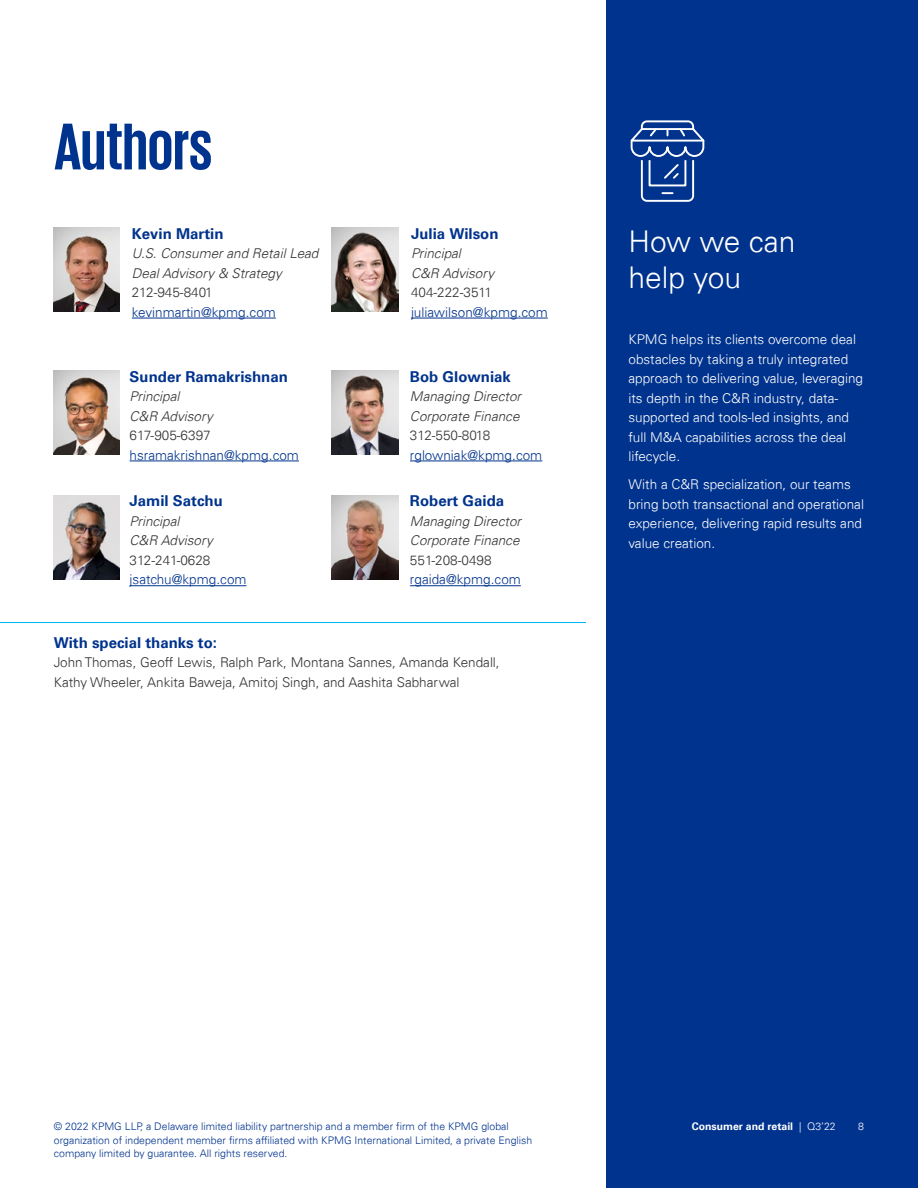
<style>
.page{position:relative;width:918px;height:1188px;background:#fff}
.page>*{position:absolute;margin:0;border:0;box-sizing:border-box;transform-origin:0 0}
.t1{font:700 67.5px "KPMG";letter-spacing:-.005em;color:#00338d}
.t2{font:300 30px/36px "Univers 45";color:#fff}
.t3{font:700 15px "Univers";color:#00338d}
.t4{font:300 13.5px/19.5px "Univers 45";color:#fff}
.t5{font:300 13.5px/19.5px "Univers 45";color:#333}
.t6{font:italic 300 13.5px/19.5px "Univers 45";color:#333}
.t7{font:300 13.5px "Univers 45";color:#00338d}
.t8{font:300 10.5px/13.5px "Univers 45";color:#00338d}
.t9{font:700 10.5px "Univers";color:#fff}
.t10{font:300 10.5px "Univers 45";color:#fff}
.s1{font-family:"Univers 45";font-weight:300}
</style>
<div class="page">
<div style="left:606px;top:0;width:312px;height:1188px;background:#00338d"></div>
<hr style="left:132px;top:318px;width:144px;height:1px;background:#00338d">
<img style="left:54px;top:227px;width:66px;height:85px">
<img style="left:54px;top:370px;width:66px;height:85px">
<img style="left:54px;top:495px;width:66px;height:85px">
<img style="left:332px;top:227px;width:66px;height:85px">
<img style="left:332px;top:370px;width:66px;height:85px">
<img style="left:332px;top:495px;width:66px;height:85px">
<hr style="left:411px;top:318px;width:137px;height:1px;background:#00338d">
<hr style="left:410px;top:461px;width:132px;height:1px;background:#00338d">
<hr style="left:410px;top:585px;width:111px;height:1px;background:#00338d">
<hr style="left:130px;top:461px;width:169px;height:1px;background:#00338d">
<hr style="left:130px;top:585px;width:117px;height:1px;background:#00338d">
<hr style="left:0;top:622px;width:586px;height:1px;background:#00b8f5">
<svg style="left:631px;top:120px;width:73px;height:82px"></svg>
<h1 class="t1" style="left:54px;top:113px;width:160px">Authors</h1>
<p class="t3" style="left:132px;top:225px;width:93px">Kevin Martin</p>
<p class="t6" style="left:132px;top:244px;width:188px">U.S. Consumer and Retail Lead<br>Deal Advisory &amp; Strategy</p>
<p class="t5" style="left:132px;top:283px;width:82px">212-945-8401</p>
<p class="t7" style="left:132px;top:304px;width:146px">kevinmartin@kpmg.com</p>
<p class="t3" style="left:130px;top:367px;width:160px">Sunder Ramakrishnan</p>
<p class="t6" style="left:130px;top:387px;width:85px">Principal<br>C&amp;R Advisory</p>
<p class="t5" style="left:130px;top:426px;width:83px">617-905-6397</p>
<p class="t7" style="left:130px;top:447px;width:171px">hsramakrishnan@kpmg.com</p>
<p class="t3" style="left:130px;top:492px;width:95px">Jamil Satchu</p>
<p class="t6" style="left:130px;top:511px;width:85px">Principal<br>C&amp;R Advisory</p>
<p class="t5" style="left:130px;top:550px;width:82px">312-241-0628</p>
<p class="t7" style="left:130px;top:571px;width:118px">jsatchu@kpmg.com</p>
<p class="t3" style="left:411px;top:225px;width:89px">Julia Wilson</p>
<p class="t6" style="left:411px;top:244px;width:85px">Principal<br>C&amp;R Advisory</p>
<p class="t5" style="left:411px;top:283px;width:83px">404-222-3511</p>
<p class="t7" style="left:411px;top:304px;width:138px">juliawilson@kpmg.com</p>
<p class="t3" style="left:410px;top:367px;width:102px">Bob Glowniak</p>
<p class="t6" style="left:410px;top:387px;width:113px">Managing Director<br>Corporate Finance</p>
<p class="t5" style="left:410px;top:426px;width:82px">312-550-8018</p>
<p class="t7" style="left:410px;top:447px;width:134px">rglowniak@kpmg.com</p>
<p class="t3" style="left:410px;top:492px;width:96px">Robert Gaida</p>
<p class="t6" style="left:410px;top:511px;width:113px">Managing Director<br>Corporate Finance</p>
<p class="t5" style="left:410px;top:550px;width:83px">551-208-0498</p>
<p class="t7" style="left:410px;top:571px;width:112px">rgaida@kpmg.com</p>
<p class="t3" style="left:54px;top:633px;width:165px">With special thanks to:</p>
<p class="t5" style="left:54px;top:653px;width:447px">John Thomas, Geoff Lewis, Ralph Park, Montana Sannes, Amanda Kendall,<br>Kathy Wheeler, Ankita Baweja, Amitoj Singh, and Aashita Sabharwal</p>
<h2 class="t2" style="left:628px;top:223px;width:169px">How we can help you</h2>
<p class="t4" style="left:628px;top:330px;width:236px">KPMG helps its clients overcome deal obstacles by taking a truly integrated approach to delivering value, leveraging its depth in the C&amp;R industry, data&shy;supported and tools-led insights, and full M&amp;A capabilities across the deal lifecycle.</p>
<p class="t4" style="left:628px;top:475px;width:237px">With a C&amp;R specialization, our teams bring both transactional and operational experience, delivering rapid results and value creation.</p>
<p class="t9" style="left:692px;top:1120px;width:146px">Consumer and retail <span class="s1">| Q3’22</span></p>
<p class="t8" style="left:54px;top:1120px;width:456px">© 2022 KPMG LLP, a Delaware limited liability partnership and a member firm of the KPMG global</p>
<p class="t10" style="left:858px;top:1120px;width:7px">8</p>
<p class="t8" style="left:54px;top:1133px;width:480px">organization of independent member firms affiliated with KPMG International Limited, a private English company limited by guarantee. All rights reserved.</p>
</div>
